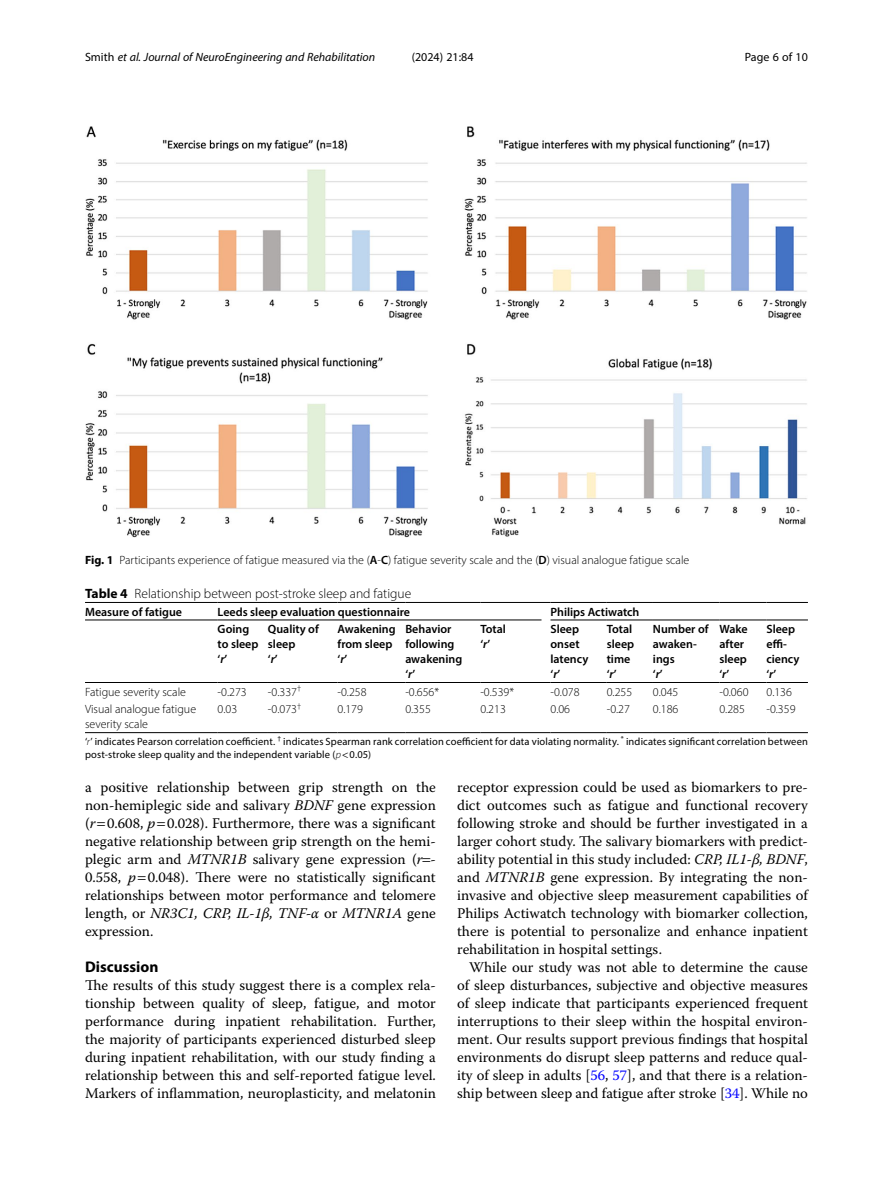
<style>
.page{position:relative;width:893px;height:1191px;background:#fff}
.page>*{position:absolute;margin:0;border:0;box-sizing:border-box;transform-origin:0 0}
.Head_1{font:700 15.45px "Myriad Pro";color:#000}
.Body_Text{font:14.7px/18px "Warnock Pro";color:#000;text-align:justify}
.Body_Text_Indent{font:14.7px/18px "Warnock Pro";color:#000;text-align:justify}
.Table_Caption{font:300 13.5px "Myriad Pro";color:#000}
.Table_Head{font:600 12px/15px "Myriad Pro";color:#000}
.Table_Body{font:300 12px/15px "Myriad Pro";color:#000}
.Figure_Caption{font:300 12px "Myriad Pro";color:#000}
.t1{font:italic 12px "Myriad Pro";color:#000}
.Table_Head_Bridge_Ru{font:600 12px "Myriad Pro";color:#000}
.t2{font:12px "Myriad Pro";color:#000}
.Table_Footnote{font:10.5px/12.8px "Myriad Pro";letter-spacing:.01em;color:#000}
.s1{font-style:normal}
.s2{font-weight:700}
.s3{font-weight:600}
.s4{font-style:italic}
.s5{font-weight:300;font-style:italic}
.s6{color:#00f}
</style>
<div class="page">
<hr style="left:85px;top:619px;width:133px;height:1px;background:#000">
<hr style="left:85px;top:682px;width:133px;height:1px;background:#000">
<hr style="left:218px;top:682px;width:50px;height:1px;background:#000">
<hr style="left:268px;top:682px;width:69px;height:1px;background:#000">
<hr style="left:337px;top:682px;width:68px;height:1px;background:#000">
<hr style="left:405px;top:682px;width:75px;height:1px;background:#000">
<hr style="left:480px;top:682px;width:70px;height:1px;background:#000">
<hr style="left:550px;top:682px;width:57px;height:1px;background:#000">
<hr style="left:607px;top:682px;width:46px;height:1px;background:#000">
<hr style="left:653px;top:682px;width:66px;height:1px;background:#000">
<hr style="left:719px;top:682px;width:47px;height:1px;background:#000">
<hr style="left:766px;top:682px;width:42px;height:1px;background:#000">
<hr style="left:218px;top:732px;width:50px;height:1px;background:#000">
<hr style="left:268px;top:732px;width:69px;height:1px;background:#000">
<hr style="left:337px;top:732px;width:68px;height:1px;background:#000">
<hr style="left:405px;top:732px;width:75px;height:1px;background:#000">
<hr style="left:480px;top:732px;width:70px;height:1px;background:#000">
<hr style="left:550px;top:732px;width:57px;height:1px;background:#000">
<hr style="left:607px;top:732px;width:46px;height:1px;background:#000">
<hr style="left:653px;top:732px;width:66px;height:1px;background:#000">
<hr style="left:719px;top:732px;width:47px;height:1px;background:#000">
<hr style="left:766px;top:732px;width:42px;height:1px;background:#000">
<hr style="left:85px;top:732px;width:133px;height:1px;background:#000">
<hr style="left:85px;top:602px;width:133px;height:1px;background:#000">
<hr style="left:550px;top:602px;width:57px;height:1px;background:#000">
<hr style="left:607px;top:602px;width:46px;height:1px;background:#000">
<hr style="left:653px;top:602px;width:66px;height:1px;background:#000">
<hr style="left:719px;top:602px;width:47px;height:1px;background:#000">
<hr style="left:766px;top:602px;width:42px;height:1px;background:#000">
<hr style="left:550px;top:619px;width:57px;height:1px;background:#000">
<hr style="left:607px;top:619px;width:46px;height:1px;background:#000">
<hr style="left:653px;top:619px;width:66px;height:1px;background:#000">
<hr style="left:719px;top:619px;width:47px;height:1px;background:#000">
<hr style="left:766px;top:619px;width:42px;height:1px;background:#000">
<hr style="left:218px;top:602px;width:50px;height:1px;background:#000">
<hr style="left:268px;top:602px;width:69px;height:1px;background:#000">
<hr style="left:337px;top:602px;width:68px;height:1px;background:#000">
<hr style="left:405px;top:602px;width:75px;height:1px;background:#000">
<hr style="left:480px;top:602px;width:70px;height:1px;background:#000">
<hr style="left:218px;top:619px;width:323px;height:1px;background:#000">
<img style="left:85px;top:126px;width:722px;height:411px">
<p class="t1" style="left:85px;top:50px;width:292px"><span class="s1">Smith</span> et al. Journal of NeuroEngineering and Rehabilitation</p>
<p class="t2" style="left:412px;top:50px;width:63px">(2024) 21:84</p>
<p class="t2" style="left:745px;top:50px;width:65px">Page 6 of 10</p>
<p class="Figure_Caption" style="left:85px;top:553px;width:606px"><span class="s2">Fig. 1</span> Participants experience of fatigue measured via the (<span class="s3">A</span>-<span class="s3">C</span>) fatigue severity scale and the (<span class="s3">D</span>) visual analogue fatigue scale</p>
<p class="Table_Caption" style="left:85px;top:585px;width:328px"><span class="s2">Table 4</span> Relationship between post-stroke sleep and fatigue</p>
<p class="Table_Head" style="left:85px;top:604px;width:99px">Measure of fatigue</p>
<p class="Table_Head_Bridge_Ru" style="left:218px;top:604px;width:194px">Leeds sleep evaluation questionnaire</p>
<p class="Table_Head" style="left:550px;top:604px;width:90px">Philips Actiwatch</p>
<p class="Table_Head" style="left:218px;top:621px;width:42px">Going to sleep</p>
<p class="Table_Head" style="left:218px;top:651px;width:11px">‘<span class="s4">r</span>’</p>
<p class="Table_Head" style="left:268px;top:621px;width:52px">Quality of sleep</p>
<p class="Table_Head" style="left:268px;top:651px;width:11px">‘<span class="s4">r</span>’</p>
<p class="Table_Head" style="left:337px;top:621px;width:60px">Awakening from sleep</p>
<p class="Table_Head" style="left:337px;top:651px;width:11px">‘<span class="s4">r</span>’</p>
<p class="Table_Head" style="left:405px;top:621px;width:58px">Behavior following awakening</p>
<p class="Table_Head" style="left:405px;top:666px;width:11px">‘<span class="s4">r</span>’</p>
<p class="Table_Head" style="left:480px;top:621px;width:27px">Total</p>
<p class="Table_Head" style="left:480px;top:636px;width:11px">‘<span class="s4">r</span>’</p>
<p class="Table_Head" style="left:550px;top:621px;width:39px">Sleep onset latency</p>
<p class="Table_Head" style="left:550px;top:666px;width:11px">‘<span class="s4">r</span>’</p>
<p class="Table_Head" style="left:607px;top:621px;width:29px">Total sleep time</p>
<p class="Table_Head" style="left:607px;top:666px;width:11px">‘<span class="s4">r</span>’</p>
<p class="Table_Head" style="left:653px;top:621px;width:57px">Number of awaken&shy;ings</p>
<p class="Table_Head" style="left:653px;top:666px;width:11px">‘<span class="s4">r</span>’</p>
<p class="Table_Head" style="left:719px;top:621px;width:30px">Wake after sleep ‘<span class="s4">r</span>’</p>
<p class="Table_Head" style="left:766px;top:621px;width:34px">Sleep effi&shy;ciency</p>
<p class="Table_Head" style="left:766px;top:666px;width:11px">‘<span class="s4">r</span>’</p>
<p class="Table_Body" style="left:85px;top:684px;width:102px">Fatigue severity scale</p>
<p class="Table_Body" style="left:218px;top:684px;width:31px">-0.273</p>
<p class="Table_Body" style="left:268px;top:684px;width:35px">-0.337<sup>†</sup></p>
<p class="Table_Body" style="left:337px;top:684px;width:31px">-0.258</p>
<p class="Table_Body" style="left:405px;top:684px;width:35px">-0.656*</p>
<p class="Table_Body" style="left:480px;top:684px;width:35px">-0.539*</p>
<p class="Table_Body" style="left:550px;top:684px;width:31px">-0.078</p>
<p class="Table_Body" style="left:607px;top:684px;width:27px">0.255</p>
<p class="Table_Body" style="left:653px;top:684px;width:27px">0.045</p>
<p class="Table_Body" style="left:719px;top:684px;width:31px">-0.060</p>
<p class="Table_Body" style="left:766px;top:684px;width:27px">0.136</p>
<p class="Table_Body" style="left:85px;top:702px;width:113px">Visual analogue fatigue severity scale</p>
<p class="Table_Body" style="left:218px;top:702px;width:21px">0.03</p>
<p class="Table_Body" style="left:268px;top:702px;width:35px">-0.073<sup>†</sup></p>
<p class="Table_Body" style="left:337px;top:702px;width:27px">0.179</p>
<p class="Table_Body" style="left:405px;top:702px;width:27px">0.355</p>
<p class="Table_Body" style="left:480px;top:702px;width:27px">0.213</p>
<p class="Table_Body" style="left:550px;top:702px;width:21px">0.06</p>
<p class="Table_Body" style="left:607px;top:702px;width:25px">-0.27</p>
<p class="Table_Body" style="left:653px;top:702px;width:27px">0.186</p>
<p class="Table_Body" style="left:719px;top:702px;width:27px">0.285</p>
<p class="Table_Body" style="left:766px;top:702px;width:31px">-0.359</p>
<p class="Table_Footnote" style="left:85px;top:734px;width:724px">‘<span class="s5">r</span>’ indicates Pearson correlation coefficient. <sup>†</sup> indicates Spearman rank correlation coefficient for data violating normality. <sup>*</sup> indicates significant correlation between post-stroke sleep quality and the independent variable (<span class="s5">p</span> 0.05)</p>
<p class="Body_Text_Indent" style="left:85px;top:778px;width:352px">a positive relationship between grip strength on the non-hemiplegic side and salivary <span class="s4">BDNF</span> gene expression (<span class="s4">r</span> 0.608, <span class="s4">p</span> 0.028). Furthermore, there was a significant negative relationship between grip strength on the hemi&shy;plegic arm and <span class="s4">MTNR1B</span> salivary gene expression (<span class="s4">r</span> - 0.558, <span class="s4">p</span> 0.048). There were no statistically significant relationships between motor performance and telomere length, or <span class="s4">NR3C1, CRP, IL-1β, TNF-α</span> or <span class="s4">MTNR1A</span> gene expression.</p>
<p class="Head_1" style="left:85px;top:957px;width:75px">Discussion</p>
<p class="Body_Text" style="left:85px;top:976px;width:352px">The results of this study suggest there is a complex rela&shy;tionship between quality of sleep, fatigue, and motor performance during inpatient rehabilitation. Further, the majority of participants experienced disturbed sleep during inpatient rehabilitation, with our study finding a relationship between this and self-reported fatigue level.<br>Markers of inflammation, neuroplasticity, and melatonin</p>
<p class="Body_Text" style="left:457px;top:778px;width:352px">receptor expression could be used as biomarkers to pre&shy;dict outcomes such as fatigue and functional recovery following stroke and should be further investigated in a larger cohort study. The salivary biomarkers with predict&shy;ability potential in this study included: <span class="s4">CRP, IL1-β, BDNF</span>, and <span class="s4">MTNR1B</span> gene expression. By integrating the non&shy;invasive and objective sleep measurement capabilities of Philips Actiwatch technology with biomarker collection, there is potential to personalize and enhance inpatient rehabilitation in hospital settings.</p>
<p class="Body_Text_Indent" style="left:457px;top:958px;width:352px;text-indent:12px">While our study was not able to determine the cause of sleep disturbances, subjective and objective measures of sleep indicate that participants experienced frequent interruptions to their sleep within the hospital environ&shy;ment. Our results support previous findings that hospital environments do disrupt sleep patterns and reduce qual&shy;ity of sleep in adults [<span class="s6">56</span>, <span class="s6">57</span>], and that there is a relation&shy;ship between sleep and fatigue after stroke [<span class="s6">34</span>]. While no</p>
</div>
